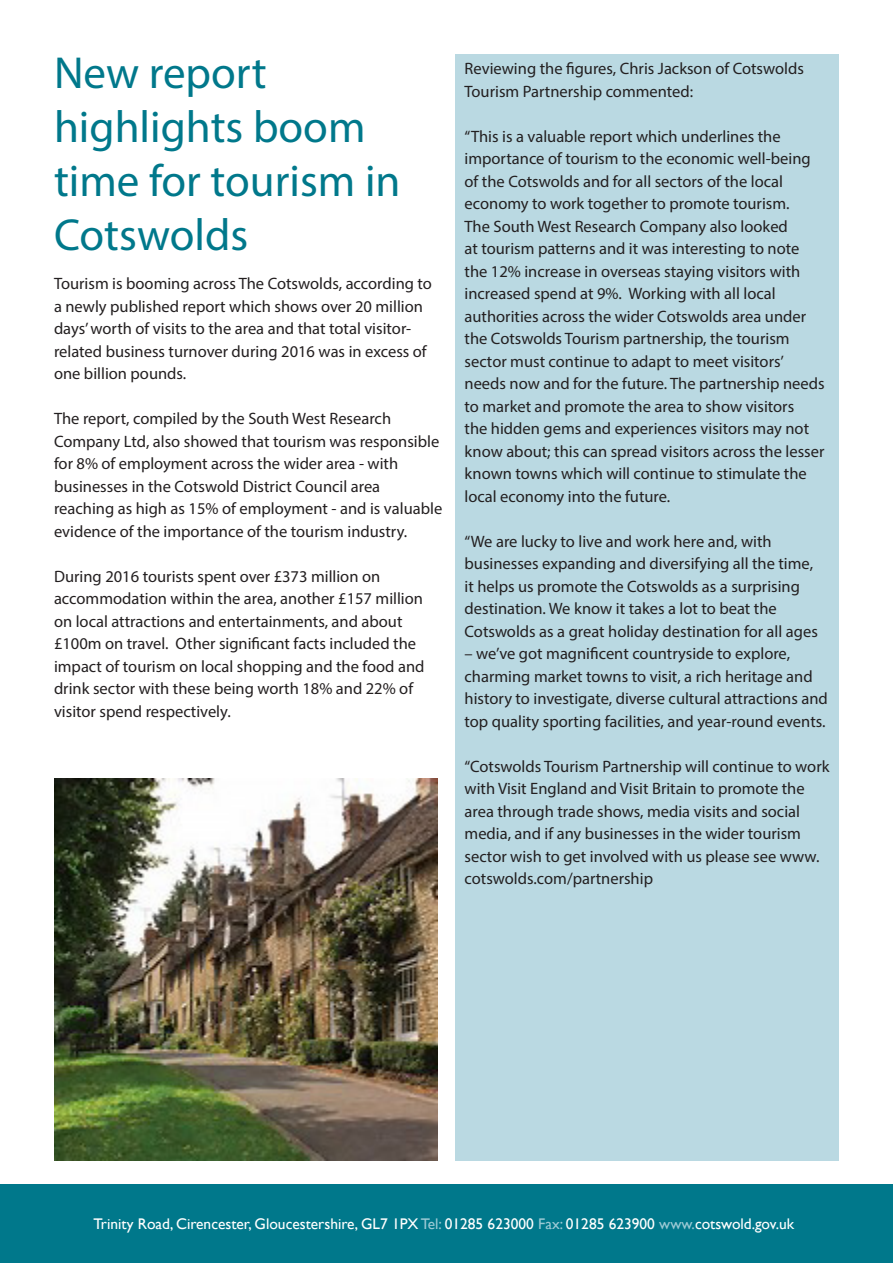
<style>
.page{position:relative;width:893px;height:1263px;background:#fff}
.page>*{position:absolute;margin:0;border:0;box-sizing:border-box;transform-origin:0 0}
.t1{font:45px/54px "Myriad Pro";color:#00788b}
.t2{font:16.5px/22.5px "Myriad Pro";color:#231f20}
.t3{font:15.45px "Gill Sans";color:#fff}
.s1{color:#9bc9d4}
</style>
<div class="page">
<div style="left:455px;top:54px;width:384px;height:1107px;background:#bad9e2"></div>
<div style="left:0;top:1184px;width:893px;height:79px;background:#00788b"></div>
<img style="left:55px;top:778px;width:382px;height:383px">
<p class="t1" style="left:54px;top:45px;width:348px">New report highlights boom time for tourism in<br>Cotswolds</p>
<p class="t2" style="left:54px;top:272px;width:379px">Tourism is booming across The Cotswolds, according to a newly published report which shows over 20 million days’ worth of visits to the area and that total visitor&shy;related business turnover during 2016 was in excess of one billion pounds.</p>
<p class="t2" style="left:54px;top:407px;width:390px">The report, compiled by the South West Research Company Ltd, also showed that tourism was responsible for 8% of employment across the wider area - with businesses in the Cotswold District Council area reaching as high as 15% of employment - and is valuable evidence of the importance of the tourism industry.</p>
<p class="t2" style="left:54px;top:565px;width:372px">During 2016 tourists spent over £373 million on accommodation within the area, another £157 million on local attractions and entertainments, and about £100m on travel. Other significant facts included the impact of tourism on local shopping and the food and drink sector with these being worth 18% and 22% of visitor spend respectively.</p>
<p class="t2" style="left:465px;top:57px;width:341px">Reviewing the figures, Chris Jackson of Cotswolds<br>Tourism Partnership commented:</p>
<p class="t2" style="left:465px;top:124px;width:362px">“This is a valuable report which underlines the importance of tourism to the economic well-being of the Cotswolds and for all sectors of the local economy to work together to promote tourism.<br>The South West Research Company also looked<br>at tourism patterns and it was interesting to note the 12% increase in overseas staying visitors with increased spend at 9%. Working with all local authorities across the wider Cotswolds area under the Cotswolds Tourism partnership, the tourism sector must continue to adapt to meet visitors’ needs now and for the future. The partnership needs to market and promote the area to show visitors<br>the hidden gems and experiences visitors may not know about; this can spread visitors across the lesser known towns which will continue to stimulate the local economy into the future.</p>
<p class="t2" style="left:465px;top:529px;width:355px">“We are lucky to live and work here and, with businesses expanding and diversifying all the time, it helps us promote the Cotswolds as a surprising destination. We know it takes a lot to beat the Cotswolds as a great holiday destination for all ages</p>
<p class="t2" style="left:465px;top:642px;width:365px">– we’ve got magnificent countryside to explore, charming market towns to visit, a rich heritage and history to investigate, diverse cultural attractions and top quality sporting facilities, and year-round events.</p>
<p class="t2" style="left:465px;top:754px;width:366px">“Cotswolds Tourism Partnership will continue to work with Visit England and Visit Britain to promote the area through trade shows, media visits and social media, and if any businesses in the wider tourism sector wish to get involved with us please see www. cotswolds.com/partnership</p>
<p class="t3" style="left:94px;top:1215px;width:702px">Trinity Road, Cirencester, Gloucestershire, GL7 1PX <span class="s1">Tel:</span> 01285 623000 <span class="s1">Fax:</span> 01285 623900 <span class="s1">www.</span>cotswold.gov.uk</p>
</div>
